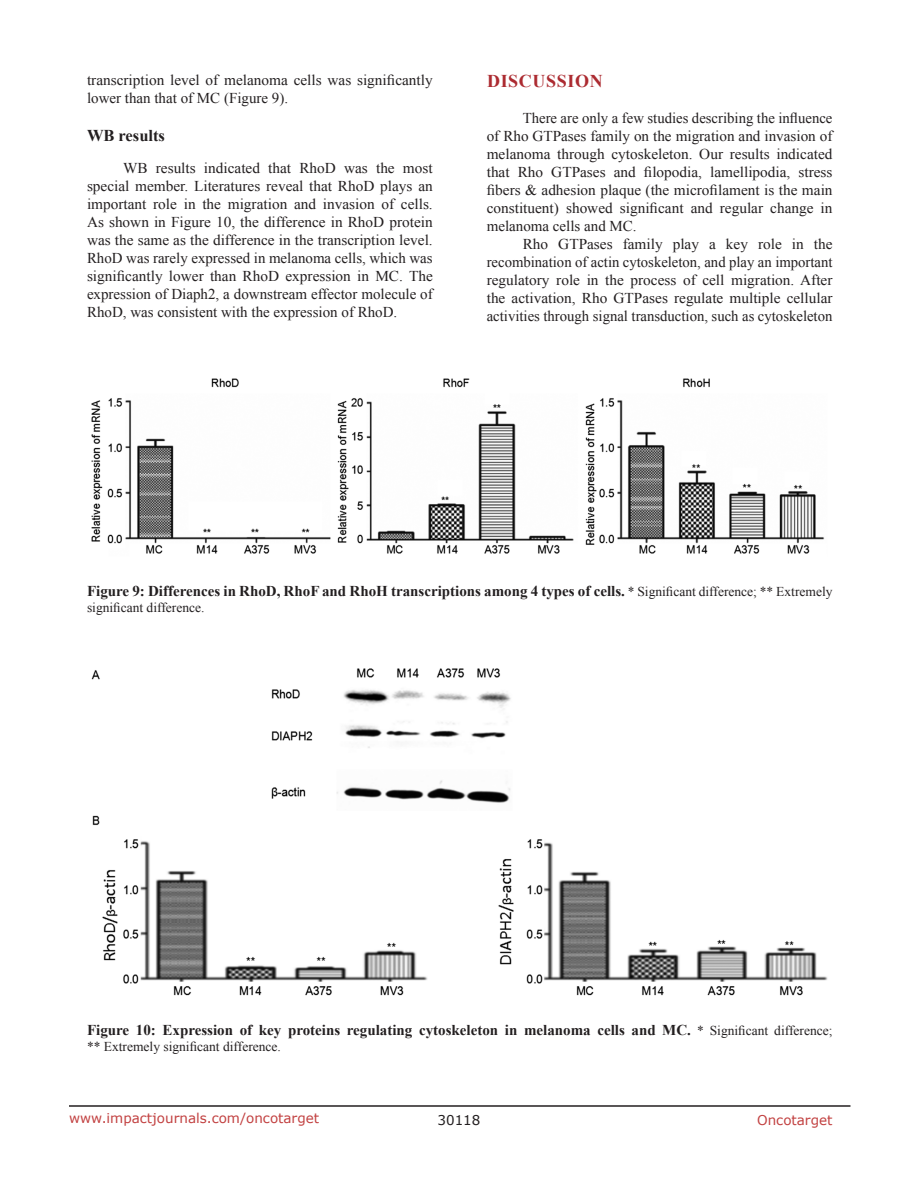
<style>
.page{position:relative;width:918px;height:1188px;background:#fff}
.page>*{position:absolute;margin:0;border:0;box-sizing:border-box;transform-origin:0 0}
.Heading{font:700 18px "Times New Roman";letter-spacing:.035em;color:#ac2b31}
.SubHeading{font:700 16.5px "Times New Roman";color:#231f20}
.BodyText{font:15px/18px "Times New Roman";color:#231f20;text-align:justify}
.figuretext{font:700 15px "Times New Roman";color:#231f20}
.figuretext-2{font:13.5px "Times New Roman";color:#231f20}
.t1{font:13.5px "Verdana";color:#c24141}
.t2{font:13.5px "Verdana";color:#231f20}
.s1{font-weight:400;font-size:13.5px}
</style>
<div class="page">
<hr style="left:69px;top:1105px;width:781px;height:2px;background:#231f20">
<img style="left:91px;top:378px;width:734px;height:176px">
<img style="left:91px;top:668px;width:737px;height:328px">
<p class="BodyText" style="left:87px;top:71px;width:347px">transcription level of melanoma cells was significantly lower than that of MC (Figure 9).</p>
<p class="SubHeading" style="left:87px;top:124px;width:80px">WB results</p>
<p class="BodyText" style="left:87px;top:158px;width:347px;text-indent:36px">WB results indicated that RhoD was the most special member. Literatures reveal that RhoD plays an important role in the migration and invasion of cells.<br>As shown in Figure 10, the difference in RhoD protein was the same as the difference in the transcription level.<br>RhoD was rarely expressed in melanoma cells, which was significantly lower than RhoD expression in MC. The expression of Diaph2, a downstream effector molecule of RhoD, was consistent with the expression of RhoD.</p>
<p class="Heading" style="left:487px;top:68px;width:117px">DISCUSSION</p>
<p class="BodyText" style="left:487px;top:109px;width:347px;text-indent:36px">There are only a few studies describing the influence of Rho GTPases family on the migration and invasion of melanoma through cytoskeleton. Our results indicated that Rho GTPases and filopodia, lamellipodia, stress fibers &amp; adhesion plaque (the microfilament is the main constituent) showed significant and regular change in melanoma cells and MC.</p>
<p class="BodyText" style="left:487px;top:235px;width:347px;text-indent:36px">Rho GTPases family play a key role in the recombination of actin cytoskeleton, and play an important regulatory role in the process of cell migration. After the activation, Rho GTPases regulate multiple cellular activities through signal transduction, such as cytoskeleton</p>
<p class="figuretext" style="left:87px;top:580px;width:747px">Figure 9: Differences in RhoD, RhoF and RhoH transcriptions among 4 types of cells. <span class="s1">* Significant difference; ** Extremely</span></p>
<p class="figuretext-2" style="left:87px;top:598px;width:119px">significant difference.</p>
<p class="figuretext" style="left:87px;top:1019px;width:747px">Figure 10: Expression of key proteins regulating cytoskeleton in melanoma cells and MC. <span class="s1">* Significant difference;</span></p>
<p class="figuretext-2" style="left:87px;top:1037px;width:195px">** Extremely significant difference.</p>
<p class="t1" style="left:69px;top:1109px;width:252px">www.impactjournals.com/oncotarget</p>
<p class="t2" style="left:438px;top:1111px;width:44px">30118</p>
<p class="t1" style="left:757px;top:1111px;width:77px">Oncotarget</p>
</div>
